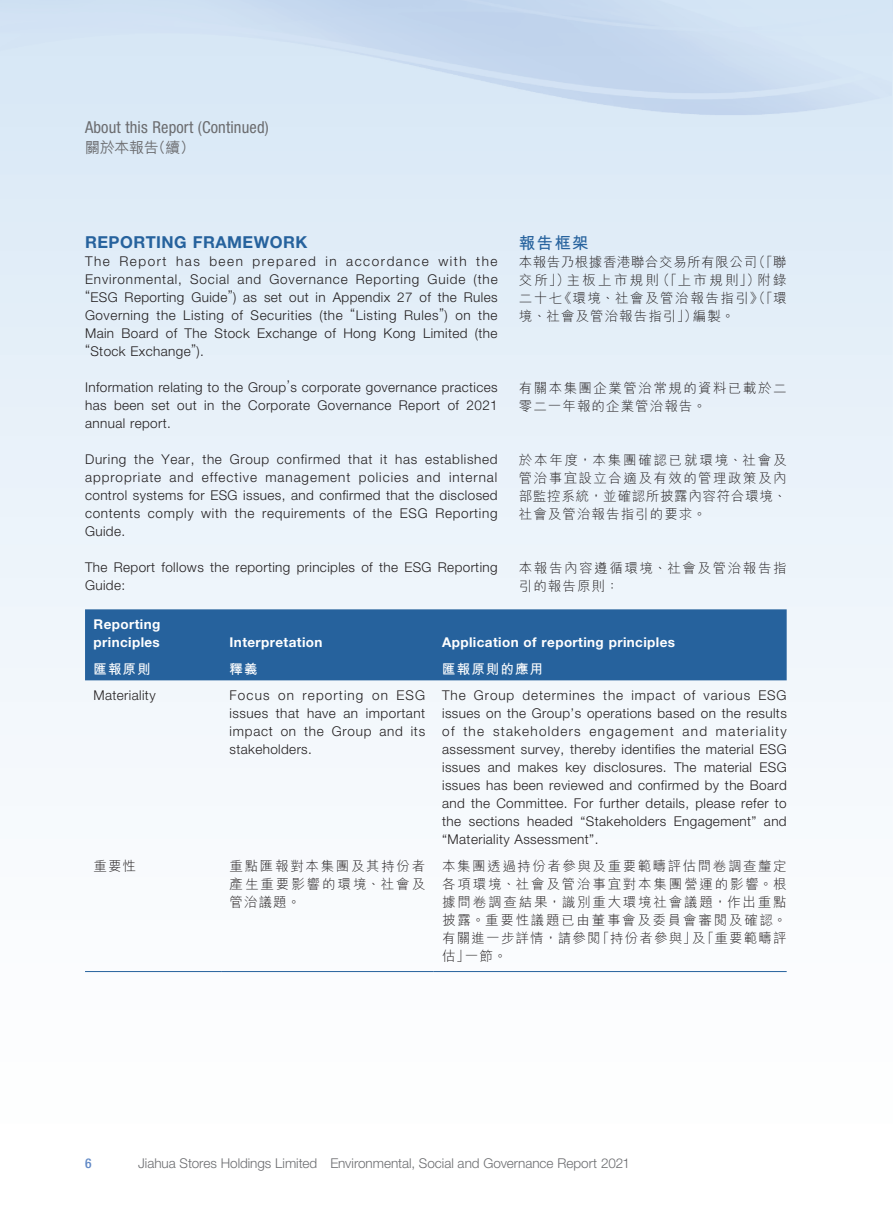
<style>
.page{position:relative;width:893px;height:1212px;background:#fff}
.page>*{position:absolute;margin:0;border:0;box-sizing:border-box;transform-origin:0 0}
.t1{font:condensed 16.5px "Helvetica Neue LT Std";letter-spacing:.01em;color:#6c6d70}
.t2{font:700 16.5px "Helvetica Neue LT Std";letter-spacing:.03em;color:#26629d}
.t3{font:700 16.5px "M Hei HK";color:#26629d}
.t4{font:500 15px "M Hei HK";letter-spacing:-.02em;color:#6c6d70}
.t5{font:300 13.5px/18px "Helvetica Neue LT Std";letter-spacing:.03em;color:#231f20;text-align:justify}
.t6{font:300 13.5px/18px "M Hei HK";letter-spacing:.11em;color:#231f20;text-align:justify}
.t7{font:300 13.5px "Helvetica Neue LT Std";color:#6c6d70}
.t8{font:700 13.5px/18px "Helvetica Neue LT Std";letter-spacing:.03em;color:#fff}
.t9{font:700 13.5px "M Hei HK";letter-spacing:.08em;color:#fff}
.t10{font:500 condensed 13.5px "Helvetica Neue LT Std";color:#6189c6}
</style>
<div class="page">
<div style="left:85px;top:609px;width:702px;height:71px;background:#26629d"></div>
<hr style="left:85px;top:971px;width:136px;height:1px;background:#26629d">
<hr style="left:221px;top:971px;width:213px;height:1px;background:#26629d">
<hr style="left:434px;top:971px;width:353px;height:1px;background:#26629d">
<p class="t1" style="left:85px;top:118px;width:185px">About this Report (Continued)</p>
<p class="t4" style="left:85px;top:136px;width:112px">關於本報告（續）</p>
<p class="t3" style="left:519px;top:231px;width:71px">報告框架</p>
<p class="t6" style="left:519px;top:252px;width:269px">本報告乃根據香港聯合交易所有限公司（「聯交所」）主板上市規則（「上市規則」）附錄二十七《環境、社會及管治報告指引》（「環境、社會及管治報告指引」）編製。</p>
<p class="t2" style="left:85px;top:231px;width:224px">REPORTING FRAMEWORK</p>
<p class="t5" style="left:85px;top:251px;width:414px">The Report has been prepared in accordance with the Environmental, Social and Governance Reporting Guide (the “ESG Reporting Guide”) as set out in Appendix 27 of the Rules Governing the Listing of Securities (the “Listing Rules”) on the Main Board of The Stock Exchange of Hong Kong Limited (the “Stock Exchange”).</p>
<p class="t5" style="left:85px;top:377px;width:414px">Information relating to the Group’s corporate governance practices has been set out in the Corporate Governance Report of 2021 annual report.</p>
<p class="t5" style="left:85px;top:449px;width:414px">During the Year, the Group confirmed that it has established appropriate and effective management policies and internal control systems for ESG issues, and confirmed that the disclosed contents comply with the requirements of the ESG Reporting Guide.</p>
<p class="t5" style="left:85px;top:557px;width:414px">The Report follows the reporting principles of the ESG Reporting<br>Guide:</p>
<p class="t8" style="left:94px;top:615px;width:68px">Reporting principles</p>
<p class="t6" style="left:519px;top:378px;width:269px">有關本集團企業管治常規的資料已載於二零二一年報的企業管治報告。</p>
<p class="t6" style="left:519px;top:450px;width:269px">於本年度，本集團確認已就環境、社會及管治事宜設立合適及有效的管理政策及內部監控系統，並確認所披露內容符合環境、社會及管治報告指引的要求。</p>
<p class="t6" style="left:519px;top:558px;width:269px">本報告內容遵循環境、社會及管治報告指引的報告原則：</p>
<p class="t8" style="left:230px;top:633px;width:94px">Interpretation</p>
<p class="t8" style="left:442px;top:633px;width:234px">Application of reporting principles</p>
<p class="t9" style="left:94px;top:660px;width:59px">匯報原則</p>
<p class="t9" style="left:230px;top:660px;width:30px">釋義</p>
<p class="t9" style="left:442px;top:660px;width:102px">匯報原則的應用</p>
<p class="t5" style="left:94px;top:686px;width:64px">Materiality</p>
<p class="t5" style="left:230px;top:686px;width:197px">Focus on reporting on ESG issues that have an important impact on the Group and its stakeholders.</p>
<p class="t5" style="left:442px;top:686px;width:346px">The Group determines the impact of various ESG issues on the Group’s operations based on the results of the stakeholders engagement and materiality assessment survey, thereby identifies the material ESG issues and makes key disclosures. The material ESG issues has been reviewed and confirmed by the Board and the Committee. For further details, please refer to the sections headed “Stakeholders Engagement” and “Materiality Assessment”.</p>
<p class="t6" style="left:94px;top:857px;width:44px">重要性</p>
<p class="t6" style="left:230px;top:857px;width:197px">重點匯報對本集團及其持份者產生重要影響的環境、社會及管治議題。</p>
<p class="t6" style="left:442px;top:857px;width:346px">本集團透過持份者參與及重要範疇評估問卷調查釐定各項環境、社會及管治事宜對本集團營運的影響。根據問卷調查結果，識別重大環境社會議題，作出重點披露。重要性議題已由董事會及委員會審閱及確認。有關進一步詳情，請參閱「持份者參與」及「重要範疇評估」一節。</p>
<p class="t10" style="left:85px;top:1155px;width:8px">6</p>
<p class="t7" style="left:138px;top:1154px;width:493px">Jiahua Stores Holdings Limited Environmental, Social and Governance Report 2021</p>
</div>
